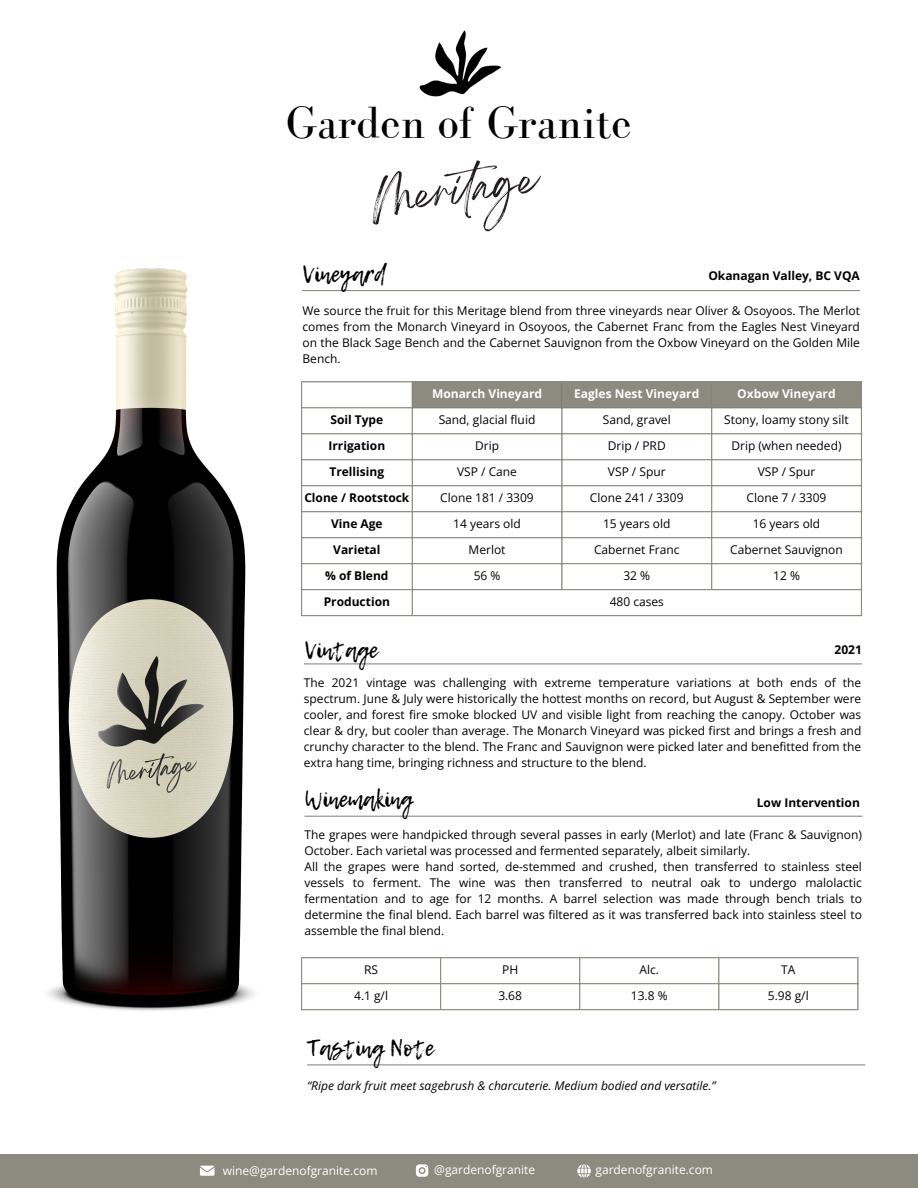
<style>
.page{position:relative;width:918px;height:1188px;background:#fff}
.page>*{position:absolute;margin:0;border:0;box-sizing:border-box;transform-origin:0 0}
.t1{font:46.5px "Bodoni FLF";color:#000}
.t2{font:22.5px "Lemon Tuesday";color:#000}
.t3{font:12px/16px "Open Sans";color:#000;text-align:justify}
.t4{font:700 12px "Open Sans";color:#000}
.t5{font:italic 12px "Open Sans";color:#000}
.t6{font:12px "Open Sans";color:#fff}
.t7{font:700 12px "Open Sans";color:#fff}
</style>
<div class="page">
<img style="left:419px;top:30px;width:82px;height:67px">
<hr style="left:302px;top:290px;width:558px;height:1px;background:#8d8b7f">
<hr style="left:305px;top:816px;width:558px;height:1px;background:#8d8b7f">
<div style="left:413px;top:382px;width:448px;height:25px;background:#8d8b7f"></div>
<hr style="left:301px;top:382px;width:1px;height:233px;background:#8d8b7f">
<hr style="left:412px;top:382px;width:1px;height:233px;background:#8d8b7f">
<hr style="left:561px;top:382px;width:2px;height:207px;background:#8d8b7f">
<hr style="left:711px;top:382px;width:1px;height:207px;background:#8d8b7f">
<hr style="left:861px;top:382px;width:1px;height:233px;background:#8d8b7f">
<hr style="left:301px;top:381px;width:561px;height:1px;background:#8d8b7f">
<hr style="left:301px;top:407px;width:561px;height:1px;background:#8d8b7f">
<hr style="left:301px;top:433px;width:561px;height:1px;background:#8d8b7f">
<hr style="left:301px;top:459px;width:561px;height:1px;background:#8d8b7f">
<hr style="left:301px;top:485px;width:561px;height:1px;background:#8d8b7f">
<hr style="left:301px;top:511px;width:561px;height:1px;background:#8d8b7f">
<hr style="left:301px;top:537px;width:561px;height:1px;background:#8d8b7f">
<hr style="left:301px;top:563px;width:561px;height:1px;background:#8d8b7f">
<hr style="left:301px;top:589px;width:561px;height:1px;background:#8d8b7f">
<hr style="left:301px;top:615px;width:561px;height:1px;background:#8d8b7f">
<div style="left:0;top:1154px;width:918px;height:34px;background:#8d8b7f"></div>
<svg style="left:416px;top:1164px;width:12px;height:13px"></svg>
<svg style="left:577px;top:1164px;width:14px;height:14px"></svg>
<hr style="left:301px;top:958px;width:1px;height:51px;background:#8d8b7f">
<hr style="left:440px;top:958px;width:1px;height:51px;background:#8d8b7f">
<hr style="left:579px;top:958px;width:1px;height:51px;background:#8d8b7f">
<hr style="left:718px;top:958px;width:1px;height:51px;background:#8d8b7f">
<hr style="left:857px;top:958px;width:2px;height:51px;background:#8d8b7f">
<hr style="left:301px;top:957px;width:558px;height:1px;background:#8d8b7f">
<hr style="left:301px;top:983px;width:558px;height:1px;background:#8d8b7f">
<hr style="left:301px;top:1009px;width:558px;height:1px;background:#8d8b7f">
<svg style="left:200px;top:1166px;width:15px;height:10px"></svg>
<hr style="left:307px;top:1064px;width:558px;height:1px;background:#8d8b7f">
<hr style="left:304px;top:663px;width:558px;height:1px;background:#8d8b7f">
<img style="left:372px;top:160px;width:169px;height:72px">
<img style="left:48px;top:268px;width:206px;height:743px">
<p class="t1" style="left:286px;top:98px;width:347px">Garden of Granite</p>
<p class="t2" style="left:303px;top:257px;width:85px">Vineyard</p>
<p class="t4" style="left:708px;top:268px;width:153px">Okanagan Valley, BC VQA</p>
<p class="t3" style="left:303px;top:302px;width:559px">We source the fruit for this Meritage blend from three vineyards near Oliver &amp; Osoyoos. The Merlot comes from the Monarch Vineyard in Osoyoos, the Cabernet Franc from the Eagles Nest Vineyard on the Black Sage Bench and the Cabernet Sauvignon from the Oxbow Vineyard on the Golden Mile Bench.</p>
<p class="t7" style="left:432px;top:386px;width:111px">Monarch Vineyard</p>
<p class="t7" style="left:574px;top:386px;width:127px">Eagles Nest Vineyard</p>
<p class="t7" style="left:737px;top:386px;width:100px">Oxbow Vineyard</p>
<p class="t4" style="left:330px;top:412px;width:54px">Soil Type</p>
<p class="t3" style="left:439px;top:412px;width:98px">Sand, glacial fluid</p>
<p class="t3" style="left:603px;top:412px;width:69px">Sand, gravel</p>
<p class="t3" style="left:724px;top:412px;width:126px">Stony, loamy stony silt</p>
<p class="t4" style="left:329px;top:438px;width:58px">Irrigation</p>
<p class="t3" style="left:475px;top:438px;width:25px">Drip</p>
<p class="t3" style="left:608px;top:438px;width:59px">Drip / PRD</p>
<p class="t3" style="left:731px;top:438px;width:112px">Drip (when needed)</p>
<p class="t4" style="left:330px;top:464px;width:56px">Trellising</p>
<p class="t3" style="left:457px;top:464px;width:61px">VSP / Cane</p>
<p class="t3" style="left:608px;top:464px;width:59px">VSP / Spur</p>
<p class="t3" style="left:758px;top:464px;width:59px">VSP / Spur</p>
<p class="t4" style="left:304px;top:489px;width:107px">Clone / Rootstock</p>
<p class="t3" style="left:440px;top:490px;width:95px">Clone 181 / 3309</p>
<p class="t3" style="left:590px;top:490px;width:95px">Clone 241 / 3309</p>
<p class="t3" style="left:747px;top:490px;width:81px">Clone 7 / 3309</p>
<p class="t4" style="left:331px;top:515px;width:53px">Vine Age</p>
<p class="t3" style="left:453px;top:516px;width:69px">14 years old</p>
<p class="t3" style="left:603px;top:516px;width:69px">15 years old</p>
<p class="t3" style="left:753px;top:516px;width:69px">16 years old</p>
<p class="t4" style="left:333px;top:541px;width:49px">Varietal</p>
<p class="t3" style="left:469px;top:542px;width:38px">Merlot</p>
<p class="t3" style="left:594px;top:542px;width:87px">Cabernet Franc</p>
<p class="t3" style="left:730px;top:542px;width:114px">Cabernet Sauvignon</p>
<p class="t4" style="left:325px;top:567px;width:65px">% of Blend</p>
<p class="t3" style="left:474px;top:568px;width:28px">56 %</p>
<p class="t3" style="left:623px;top:568px;width:28px">32 %</p>
<p class="t3" style="left:773px;top:568px;width:28px">12 %</p>
<p class="t4" style="left:324px;top:593px;width:68px">Production</p>
<p class="t3" style="left:610px;top:594px;width:56px">480 cases</p>
<p class="t2" style="left:305px;top:633px;width:75px">Vintage</p>
<p class="t4" style="left:835px;top:641px;width:29px">2021</p>
<p class="t3" style="left:304px;top:675px;width:559px">The 2021 vintage was challenging with extreme temperature variations at both ends of the spectrum. June &amp; July were historically the hottest months on record, but August &amp; September were cooler, and forest fire smoke blocked UV and visible light from reaching the canopy. October was clear &amp; dry, but cooler than average. The Monarch Vineyard was picked first and brings a fresh and crunchy character to the blend. The Franc and Sauvignon were picked later and benefitted from the extra hang time, bringing richness and structure to the blend.</p>
<p class="t4" style="left:757px;top:794px;width:105px">Low Intervention</p>
<p class="t2" style="left:305px;top:782px;width:109px">Winemaking</p>
<p class="t3" style="left:305px;top:827px;width:559px">The grapes were handpicked through several passes in early (Merlot) and late (Franc &amp; Sauvignon)<br>October. Each varietal was processed and fermented separately, albeit similarly.</p>
<p class="t3" style="left:305px;top:859px;width:559px">All the grapes were hand sorted, de-stemmed and crushed, then transferred to stainless steel vessels to ferment. The wine was then transferred to neutral oak to undergo malolactic fermentation and to age for 12 months. A barrel selection was made through bench trials to determine the final blend. Each barrel was filtered as it was transferred back into stainless steel to assemble the final blend.</p>
<p class="t3" style="left:364px;top:962px;width:15px">RS</p>
<p class="t3" style="left:502px;top:962px;width:18px">PH</p>
<p class="t3" style="left:640px;top:962px;width:21px">Alc.</p>
<p class="t3" style="left:781px;top:962px;width:16px">TA</p>
<p class="t3" style="left:354px;top:988px;width:35px">4.1 g/l</p>
<p class="t3" style="left:498px;top:988px;width:25px">3.68</p>
<p class="t3" style="left:631px;top:988px;width:38px">13.8 %</p>
<p class="t3" style="left:768px;top:988px;width:42px">5.98 g/l</p>
<p class="t2" style="left:307px;top:1031px;width:128px">Tasting Note</p>
<p class="t5" style="left:307px;top:1077px;width:410px">“Ripe dark fruit meet sagebrush &amp; charcuterie. Medium bodied and versatile.”</p>
<p class="t6" style="left:223px;top:1162px;width:156px">wine@gardenofgranite.com</p>
<p class="t6" style="left:434px;top:1162px;width:102px">@gardenofgranite</p>
<p class="t6" style="left:596px;top:1162px;width:119px">gardenofgranite.com</p>
</div>
